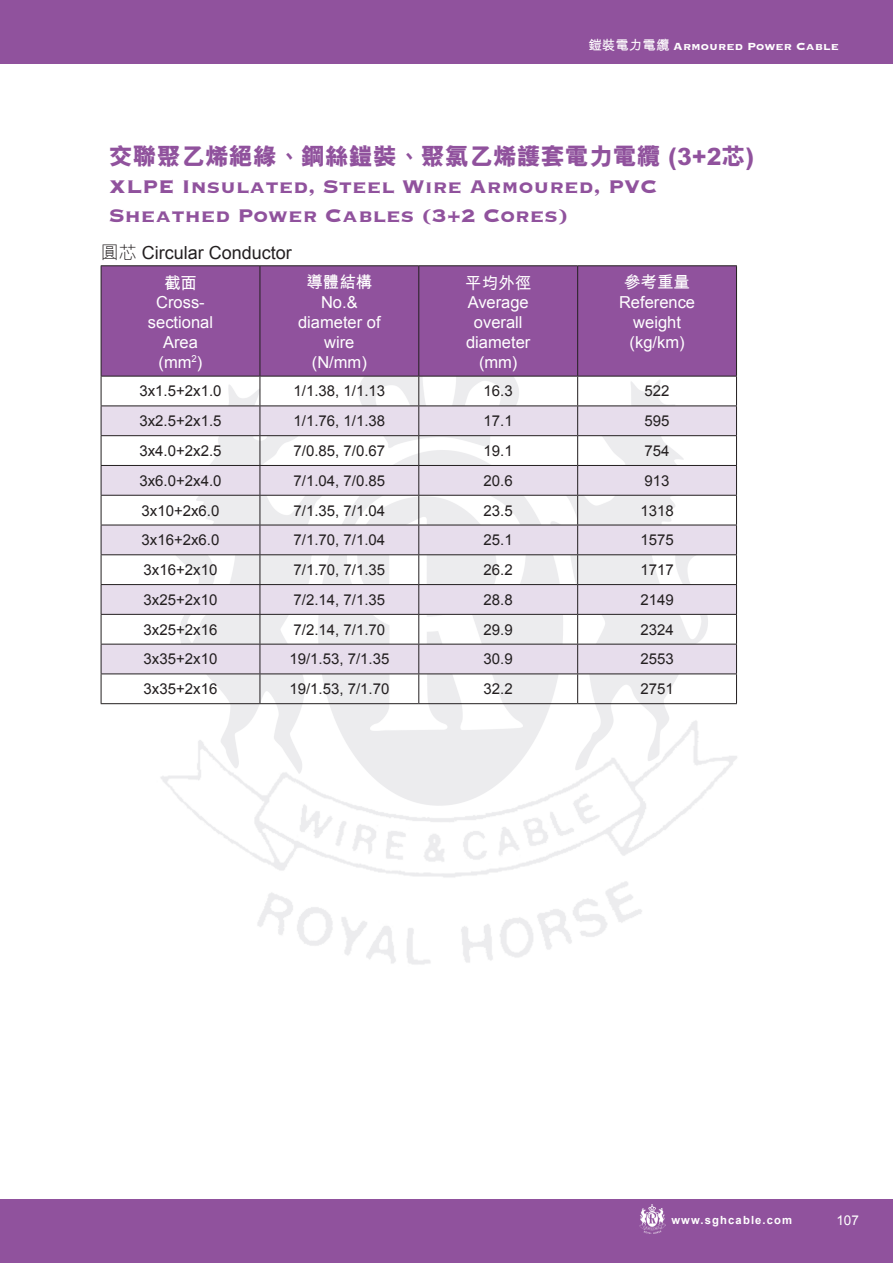
<style>
.page{position:relative;width:893px;height:1263px;background:#fff}
.page>*{position:absolute;margin:0;border:0;box-sizing:border-box;transform-origin:0 0}
.Heading_1{font:700 24px/28.8px "Copperplate";color:#90529d}
.Heading_1-2{font:800 24px "M Hei";color:#90529d}
.t1{font:18px "Arial";color:#231f20}
.t2{font:16.5px "Arial";color:#fff}
.t3{font:700 16.5px "M Hei";color:#fff}
.t4{font:15px "Arial";color:#231f20}
.t5{font:700 13.5px "Copperplate";color:#fff}
.t6{font:13.5px "Arial";color:#fff}
.t7{font:700 11.25px "Arial";letter-spacing:.1em;color:#fff}
.s1{font-family:"M Hei"}
.s2{font-family:"M Hei";font-weight:300}
</style>
<div class="page">
<div style="left:0;top:0;width:893px;height:64px;background:#90529d"></div>
<img style="left:149px;top:377px;width:588px;height:588px">
<div style="left:0;top:1199px;width:893px;height:64px;background:#90529d"></div>
<img style="left:640px;top:1205px;width:25px;height:29px">
<div style="left:102px;top:266px;width:634px;height:110px;background:#90529d"></div>
<svg style="left:102px;top:406px;width:634px;height:267px;fill:#e7ddec"></svg>
<hr style="left:101px;top:265px;width:159px;height:1px;background:#231f20">
<hr style="left:101px;top:266px;width:1px;height:110px;background:#231f20">
<hr style="left:260px;top:265px;width:159px;height:1px;background:#231f20">
<hr style="left:260px;top:266px;width:1px;height:110px;background:#231f20">
<hr style="left:419px;top:265px;width:159px;height:1px;background:#231f20">
<hr style="left:418px;top:266px;width:1px;height:110px;background:#231f20">
<hr style="left:578px;top:265px;width:159px;height:1px;background:#231f20">
<hr style="left:577px;top:266px;width:1px;height:110px;background:#231f20">
<hr style="left:736px;top:266px;width:1px;height:110px;background:#231f20">
<hr style="left:101px;top:405px;width:159px;height:1px;background:#231f20">
<hr style="left:260px;top:405px;width:159px;height:1px;background:#231f20">
<hr style="left:419px;top:405px;width:159px;height:1px;background:#231f20">
<hr style="left:578px;top:405px;width:159px;height:1px;background:#231f20">
<hr style="left:101px;top:435px;width:159px;height:1px;background:#231f20">
<hr style="left:260px;top:435px;width:159px;height:1px;background:#231f20">
<hr style="left:419px;top:435px;width:159px;height:1px;background:#231f20">
<hr style="left:578px;top:435px;width:159px;height:1px;background:#231f20">
<hr style="left:101px;top:465px;width:159px;height:1px;background:#231f20">
<hr style="left:260px;top:465px;width:159px;height:1px;background:#231f20">
<hr style="left:419px;top:465px;width:159px;height:1px;background:#231f20">
<hr style="left:578px;top:465px;width:159px;height:1px;background:#231f20">
<hr style="left:101px;top:495px;width:159px;height:1px;background:#231f20">
<hr style="left:260px;top:495px;width:159px;height:1px;background:#231f20">
<hr style="left:419px;top:495px;width:159px;height:1px;background:#231f20">
<hr style="left:578px;top:495px;width:159px;height:1px;background:#231f20">
<hr style="left:101px;top:525px;width:159px;height:1px;background:#231f20">
<hr style="left:260px;top:525px;width:159px;height:1px;background:#231f20">
<hr style="left:419px;top:525px;width:159px;height:1px;background:#231f20">
<hr style="left:578px;top:525px;width:159px;height:1px;background:#231f20">
<hr style="left:101px;top:554px;width:159px;height:1px;background:#231f20">
<hr style="left:260px;top:554px;width:159px;height:1px;background:#231f20">
<hr style="left:419px;top:554px;width:159px;height:1px;background:#231f20">
<hr style="left:578px;top:554px;width:159px;height:1px;background:#231f20">
<hr style="left:101px;top:584px;width:159px;height:1px;background:#231f20">
<hr style="left:260px;top:584px;width:159px;height:1px;background:#231f20">
<hr style="left:419px;top:584px;width:159px;height:1px;background:#231f20">
<hr style="left:578px;top:584px;width:159px;height:1px;background:#231f20">
<hr style="left:101px;top:614px;width:159px;height:1px;background:#231f20">
<hr style="left:260px;top:614px;width:159px;height:1px;background:#231f20">
<hr style="left:419px;top:614px;width:159px;height:1px;background:#231f20">
<hr style="left:578px;top:614px;width:159px;height:1px;background:#231f20">
<hr style="left:101px;top:644px;width:159px;height:1px;background:#231f20">
<hr style="left:260px;top:644px;width:159px;height:1px;background:#231f20">
<hr style="left:419px;top:644px;width:159px;height:1px;background:#231f20">
<hr style="left:578px;top:644px;width:159px;height:1px;background:#231f20">
<hr style="left:101px;top:673px;width:159px;height:1px;background:#231f20">
<svg style="left:101px;top:377px;width:1px;height:326px"></svg>
<hr style="left:260px;top:673px;width:159px;height:1px;background:#231f20">
<svg style="left:260px;top:377px;width:1px;height:326px"></svg>
<hr style="left:419px;top:673px;width:159px;height:1px;background:#231f20">
<svg style="left:418px;top:377px;width:1px;height:326px"></svg>
<hr style="left:578px;top:673px;width:159px;height:1px;background:#231f20">
<svg style="left:577px;top:377px;width:1px;height:326px"></svg>
<svg style="left:736px;top:377px;width:1px;height:326px"></svg>
<hr style="left:101px;top:703px;width:159px;height:1px;background:#231f20">
<hr style="left:260px;top:703px;width:159px;height:1px;background:#231f20">
<hr style="left:419px;top:703px;width:159px;height:1px;background:#231f20">
<hr style="left:578px;top:703px;width:159px;height:1px;background:#231f20">
<hr style="left:101px;top:376px;width:159px;height:1px;background:#231f20">
<hr style="left:260px;top:376px;width:159px;height:1px;background:#231f20">
<hr style="left:419px;top:376px;width:159px;height:1px;background:#231f20">
<hr style="left:578px;top:376px;width:159px;height:1px;background:#231f20">
<p class="t5" style="left:588px;top:37px;width:252px"><span class="s1">鎧裝電力電纜</span> Armoured Power Cable</p>
<p class="Heading_1-2" style="left:109px;top:143px;width:647px">交聯聚乙烯絕緣、鋼絲鎧裝、聚氯乙烯護套電力電纜 (3+2芯)</p>
<p class="Heading_1" style="left:109px;top:171px;width:550px">XLPE Insulated, Steel Wire Armoured, PVC<br>Sheathed Power Cables (3+2 Cores)</p>
<p class="t1" style="left:101px;top:241px;width:193px"><span class="s2">圓芯</span> Circular Conductor</p>
<p class="t3" style="left:164px;top:274px;width:34px">截面</p>
<p class="t2" style="left:156px;top:292px;width:50px">Cross-</p>
<p class="t2" style="left:148px;top:312px;width:67px">sectional</p>
<p class="t2" style="left:163px;top:331px;width:36px">Area</p>
<p class="t2" style="left:159px;top:351px;width:45px">(mm<sup>2</sup>)</p>
<p class="t3" style="left:624px;top:274px;width:67px">參考重量</p>
<p class="t2" style="left:619px;top:292px;width:78px">Reference</p>
<p class="t2" style="left:633px;top:311px;width:49px">weight</p>
<p class="t2" style="left:630px;top:331px;width:56px">(kg/km)</p>
<p class="t3" style="left:306px;top:274px;width:67px">導體結構</p>
<p class="t2" style="left:321px;top:292px;width:38px">No.&amp;</p>
<p class="t2" style="left:298px;top:311px;width:84px">diameter of</p>
<p class="t2" style="left:324px;top:331px;width:32px">wire</p>
<p class="t2" style="left:312px;top:351px;width:56px">(N/mm)</p>
<p class="t3" style="left:465px;top:274px;width:67px">平均外徑</p>
<p class="t2" style="left:468px;top:292px;width:63px">Average</p>
<p class="t2" style="left:474px;top:312px;width:50px">overall</p>
<p class="t2" style="left:466px;top:331px;width:66px">diameter</p>
<p class="t2" style="left:479px;top:351px;width:40px">(mm)</p>
<p class="t4" style="left:139px;top:381px;width:84px">3x1.5+2x1.0</p>
<p class="t4" style="left:293px;top:381px;width:93px">1/1.38, 1/1.13</p>
<p class="t4" style="left:484px;top:381px;width:31px">16.3</p>
<p class="t4" style="left:645px;top:381px;width:27px">522</p>
<p class="t4" style="left:139px;top:411px;width:84px">3x2.5+2x1.5</p>
<p class="t4" style="left:293px;top:411px;width:93px">1/1.76, 1/1.38</p>
<p class="t4" style="left:484px;top:411px;width:31px">17.1</p>
<p class="t4" style="left:645px;top:411px;width:27px">595</p>
<p class="t4" style="left:139px;top:441px;width:84px">3x4.0+2x2.5</p>
<p class="t4" style="left:293px;top:441px;width:93px">7/0.85, 7/0.67</p>
<p class="t4" style="left:484px;top:441px;width:31px">19.1</p>
<p class="t4" style="left:645px;top:441px;width:27px">754</p>
<p class="t4" style="left:139px;top:471px;width:84px">3x6.0+2x4.0</p>
<p class="t4" style="left:293px;top:471px;width:93px">7/1.04, 7/0.85</p>
<p class="t4" style="left:484px;top:471px;width:31px">20.6</p>
<p class="t4" style="left:645px;top:471px;width:27px">913</p>
<p class="t4" style="left:142px;top:500px;width:79px">3x10+2x6.0</p>
<p class="t4" style="left:293px;top:500px;width:93px">7/1.35, 7/1.04</p>
<p class="t4" style="left:484px;top:500px;width:31px">23.5</p>
<p class="t4" style="left:640px;top:500px;width:35px">1318</p>
<p class="t4" style="left:142px;top:530px;width:79px">3x16+2x6.0</p>
<p class="t4" style="left:293px;top:530px;width:93px">7/1.70, 7/1.04</p>
<p class="t4" style="left:484px;top:530px;width:31px">25.1</p>
<p class="t4" style="left:640px;top:530px;width:35px">1575</p>
<p class="t4" style="left:144px;top:560px;width:75px">3x16+2x10</p>
<p class="t4" style="left:293px;top:560px;width:93px">7/1.70, 7/1.35</p>
<p class="t4" style="left:484px;top:560px;width:31px">26.2</p>
<p class="t4" style="left:640px;top:560px;width:35px">1717</p>
<p class="t4" style="left:144px;top:590px;width:75px">3x25+2x10</p>
<p class="t4" style="left:293px;top:590px;width:93px">7/2.14, 7/1.35</p>
<p class="t4" style="left:484px;top:590px;width:31px">28.8</p>
<p class="t4" style="left:640px;top:590px;width:35px">2149</p>
<p class="t4" style="left:144px;top:620px;width:75px">3x25+2x16</p>
<p class="t4" style="left:293px;top:620px;width:93px">7/2.14, 7/1.70</p>
<p class="t4" style="left:484px;top:620px;width:31px">29.9</p>
<p class="t4" style="left:640px;top:620px;width:35px">2324</p>
<p class="t4" style="left:144px;top:649px;width:75px">3x35+2x10</p>
<p class="t4" style="left:289px;top:649px;width:102px">19/1.53, 7/1.35</p>
<p class="t4" style="left:484px;top:649px;width:31px">30.9</p>
<p class="t4" style="left:640px;top:649px;width:35px">2553</p>
<p class="t4" style="left:144px;top:679px;width:75px">3x35+2x16</p>
<p class="t4" style="left:289px;top:679px;width:102px">19/1.53, 7/1.70</p>
<p class="t4" style="left:484px;top:679px;width:31px">32.2</p>
<p class="t4" style="left:640px;top:679px;width:35px">2751</p>
<p class="t7" style="left:671px;top:1213px;width:122px">www.sghcable.com</p>
<p class="t6" style="left:836px;top:1211px;width:24px">107</p>
</div>
